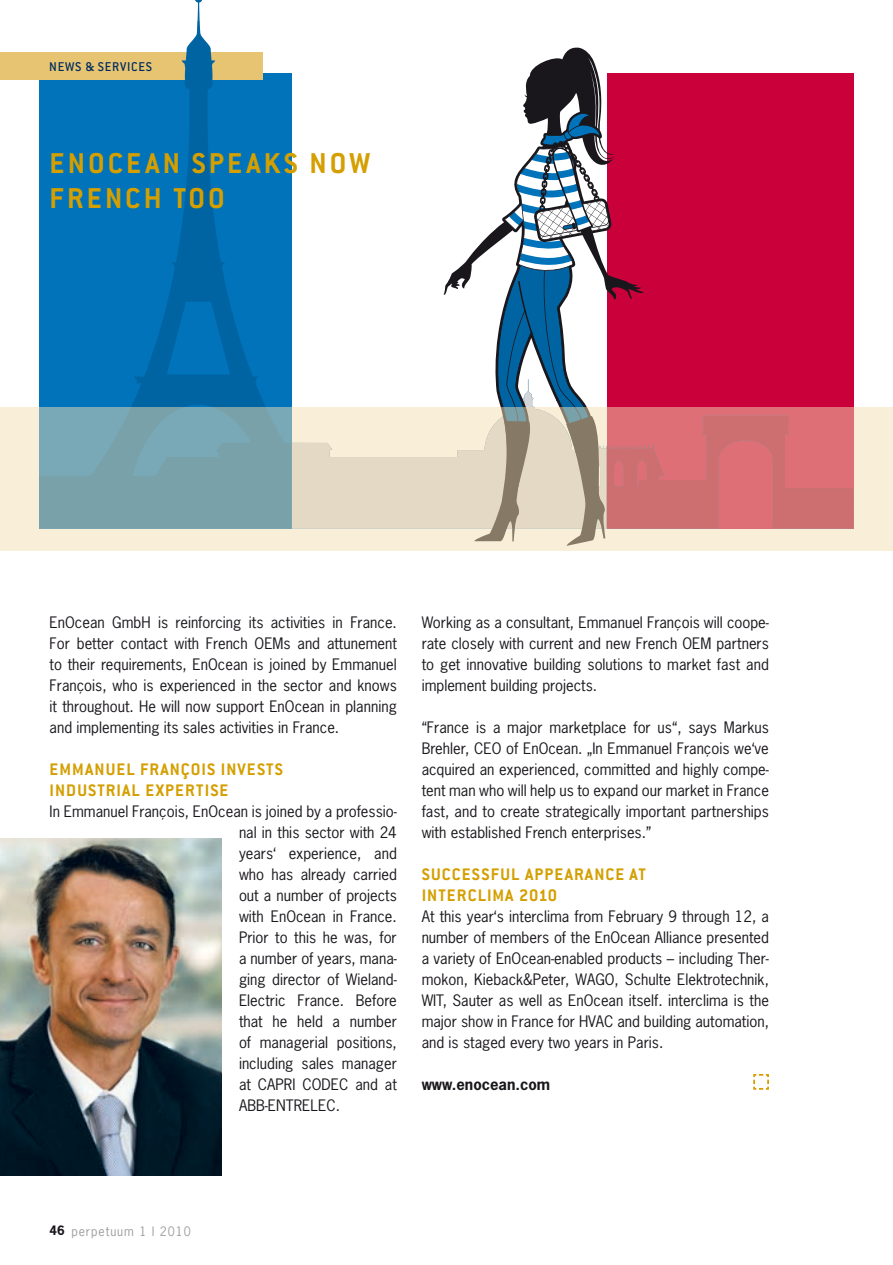
<style>
.page{position:relative;width:893px;height:1265px;background:#fff}
.page>*{position:absolute;margin:0;border:0;box-sizing:border-box;transform-origin:0 0}
.t1{font:700 31.5px "Conduit ITC";color:#d49f00}
.t2{font:700 18.38px "Conduit ITC";letter-spacing:.04em;color:#d49f00}
.t3{font:14.88px/21px "News Gothic";color:#1a171c;text-align:justify}
.t4{font:700 14.88px "News Gothic";color:#1a171c}
.t5{font:500 14px "Conduit ITC";letter-spacing:.05em;color:#002c60}
.t6{font:12.25px "News Gothic";letter-spacing:.075em;color:#9d9ea0}
.s1{font-weight:700;color:#1a171c}
</style>
<div class="page">
<svg style="left:40px;top:73px;width:404px;height:334px;fill:#0073ba"></svg>
<svg style="left:292px;top:379px;width:152px;height:28px"></svg>
<svg style="left:444px;top:47px;width:409px;height:360px"></svg>
<img style="left:0;top:838px;width:221px;height:338px">
<svg style="left:753px;top:1074px;width:16px;height:16px"></svg>
<svg style="left:0;top:407px;width:893px;height:144px;background:#c8b5ae"></svg>
<div style="left:0;top:52px;width:263px;height:27px;background:#e7c471"></div>
<svg style="left:181px;top:0;width:107px;height:79px"></svg>
<p class="t5" style="left:49px;top:59px;width:103px">NEWS &amp; SERVICES</p>
<h1 class="t1" style="left:50px;top:145px;width:20px">ENOCEAN</h1>
<h1 class="t1" style="left:192px;top:145px;width:19px">SPEA</h1>
<h1 class="t1" style="left:264px;top:145px;width:67px">KS NOW</h1>
<h1 class="t1" style="left:50px;top:180px;width:19px">FRENCH</h1>
<h1 class="t1" style="left:173px;top:180px;width:18px">TOO</h1>
<p class="t3" style="left:50px;top:611px;width:349px">EnOcean GmbH is reinforcing its activities in France.<br>For better contact with French OEMs and attunement to their requirements, EnOcean is joined by Emmanuel François, who is experienced in the sector and knows it throughout. He will now support EnOcean in planning and implementing its sales activities in France.</p>
<p class="t2" style="left:50px;top:758px;width:12px">EMMANUEL</p>
<p class="t2" style="left:140px;top:758px;width:11px">FRAN</p>
<p class="t2" style="left:181px;top:758px;width:50px">ÇOIS INVESTS</p>
<p class="t2" style="left:50px;top:779px;width:10px">INDUSTRIAL</p>
<p class="t2" style="left:145px;top:779px;width:30px">EXPERTISE</p>
<p class="t3" style="left:239px;top:800px;width:159px;text-indent:-189px">In Emmanuel François, EnOcean is joined by a professio&shy;nal in this sector with 24 years‘ experience, and who has already carried out a number of projects with EnOcean in France.<br>Prior to this he was, for a number of years, mana&shy;ging director of Wieland-Electric France. Before that he held a number of managerial positions, including sales manager at CAPRI CODEC and at ABB-ENTRELEC.</p>
<p class="t3" style="left:422px;top:611px;width:349px">Working as a consultant, Emmanuel François will coope&shy;rate closely with current and new French OEM partners to get innovative building solutions to market fast and implement building projects.</p>
<p class="t3" style="left:422px;top:716px;width:349px">“France is a major marketplace for us“, says Markus Brehler, CEO of EnOcean. „In Emmanuel François we‘ve acquired an experienced, committed and highly compe&shy;tent man who will help us to expand our market in France fast, and to create strategically important partnerships with established French enterprises.”</p>
<p class="t2" style="left:422px;top:863px;width:11px">SUCCESSFUL</p>
<p class="t2" style="left:525px;top:863px;width:11px">APPEARANCE</p>
<p class="t2" style="left:630px;top:863px;width:10px">AT</p>
<p class="t2" style="left:422px;top:884px;width:11px">INTERCLIMA</p>
<p class="t2" style="left:519px;top:884px;width:40px">2010</p>
<p class="t3" style="left:422px;top:905px;width:349px">At this year‘s interclima from February 9 through 12, a number of members of the EnOcean Alliance presented a variety of EnOcean-enabled products – including Ther&shy;mokon, Kieback&amp;Peter, WAGO, Schulte Elektrotechnik, WIT, Sauter as well as EnOcean itself. interclima is the major show in France for HVAC and building automation, and is staged every two years in Paris.</p>
<p class="t4" style="left:422px;top:1074px;width:130px">www.enocean.com</p>
<p class="t6" style="left:50px;top:1223px;width:143px"><span class="s1">46</span> perpetuum 1 | 2010</p>
</div>
